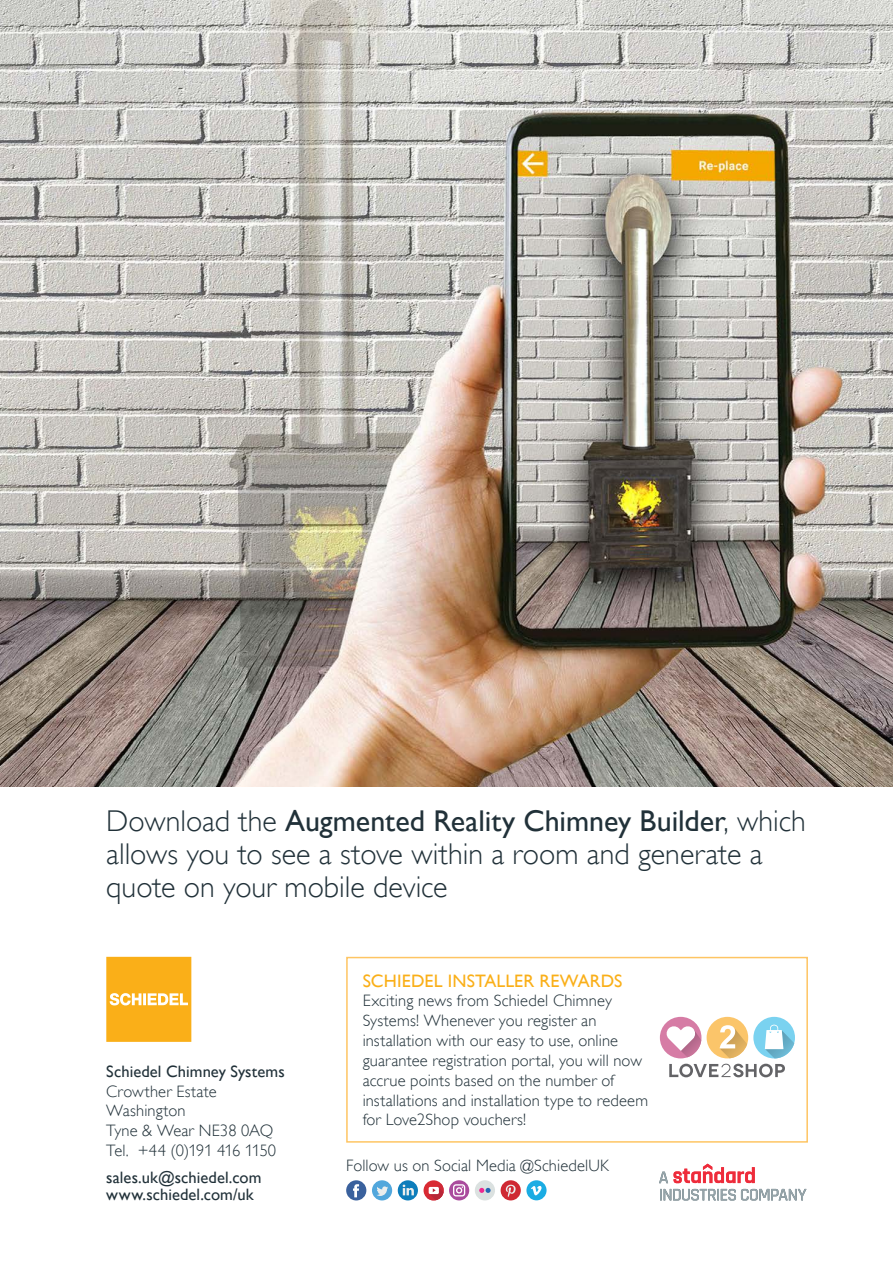
<style>
.page{position:relative;width:893px;height:1263px;background:#fff}
.page>*{position:absolute;margin:0;border:0;box-sizing:border-box;transform-origin:0 0}
.t1{font:300 30px/33px "Gill Alt One";color:#213139}
.t2{font:18px "Gill Alt One";letter-spacing:.005em;color:#faaf18}
.Einf__Abs{font:300 16.5px/19.8px "Gill Alt One";letter-spacing:.005em;color:#213139}
.Einf__Abs-2{font:16.5px "Gill Alt One";letter-spacing:.005em;color:#213139}
.Einf__Abs-3{font:300 16.5px "Gill Alt One";letter-spacing:-.04em;color:#213139}
.s1{font-weight:400}
</style>
<div class="page">
<img style="left:0;top:0;width:893px;height:787px">
<svg style="left:106px;top:957px;width:85px;height:85px;background:#fab52a"></svg>
<svg style="left:660px;top:1189px;width:146px;height:11px"></svg>
<svg style="left:659px;top:1164px;width:96px;height:19px"></svg>
<svg style="left:398px;top:1180px;width:20px;height:20px"></svg>
<svg style="left:403px;top:1184px;width:11px;height:11px"></svg>
<svg style="left:424px;top:1180px;width:20px;height:20px"></svg>
<svg style="left:426px;top:1183px;width:18px;height:18px"></svg>
<div style="left:372px;top:1180px;width:20px;height:20px;background:#52a7dc;border-radius:50%"></div>
<svg style="left:377px;top:1186px;width:11px;height:10px"></svg>
<div style="left:346px;top:1180px;width:20px;height:20px;background:#3a619d;border-radius:50%"></div>
<svg style="left:353px;top:1184px;width:6px;height:13px"></svg>
<svg style="left:449px;top:1180px;width:20px;height:20px"></svg>
<svg style="left:453px;top:1184px;width:12px;height:12px"></svg>
<div style="left:475px;top:1180px;width:20px;height:20px;background:#dbe1e0;border-radius:50%"></div>
<svg style="left:479px;top:1188px;width:12px;height:5px"></svg>
<div style="left:501px;top:1180px;width:20px;height:20px;background:#cf2933;border-radius:50%"></div>
<svg style="left:506px;top:1184px;width:10px;height:13px"></svg>
<div style="left:526px;top:1180px;width:21px;height:20px;background:#1bace3;border-radius:50%"></div>
<svg style="left:531px;top:1186px;width:10px;height:9px"></svg>
<div style="left:346px;top:957px;width:462px;height:186px;background:#fff;border:2px solid #fec563"></div>
<div style="left:660px;top:1017px;width:41px;height:41px;background:#d67ca5;border-radius:50%"></div>
<div style="left:707px;top:1017px;width:41px;height:41px;background:#fbc56a;border-radius:50%"></div>
<div style="left:753px;top:1017px;width:42px;height:41px;background:#7ad2f0;border-radius:50%"></div>
<svg style="left:666px;top:1025px;width:128px;height:52px"></svg>
<p class="t1" style="left:106px;top:804px;width:701px">Download the <span class="s1">Augmented Reality Chimney Builder</span>, which allows you to see a stove within a room and generate a quote on your mobile device</p>
<p class="Einf__Abs-2" style="left:106px;top:1061px;width:180px">Schiedel Chimney Systems</p>
<p class="Einf__Abs" style="left:106px;top:1081px;width:112px">Crowther Estate</p>
<p class="Einf__Abs" style="left:106px;top:1101px;width:81px">Washington</p>
<p class="Einf__Abs" style="left:106px;top:1120px;width:169px">Tyne &amp; Wear NE38 0AQ</p>
<p class="Einf__Abs-3" style="left:106px;top:1141px;width:171px">Tel. +44 (0)191 416 1150</p>
<p class="Einf__Abs-2" style="left:106px;top:1167px;width:157px">sales.uk@schiedel.com</p>
<p class="Einf__Abs-2" style="left:106px;top:1185px;width:149px">www.schiedel.com/uk</p>
<p class="t2" style="left:363px;top:970px;width:261px">SCHIEDEL INSTALLER REWARDS</p>
<p class="Einf__Abs" style="left:363px;top:991px;width:287px">Exciting news from Schiedel Chimney Systems! Whenever you register an installation with our easy to use, online guarantee registration portal, you will now accrue points based on the number of installations and installation type to redeem for Love2Shop vouchers!</p>
<p class="Einf__Abs" style="left:346px;top:1155px;width:264px">Follow us on Social Media @SchiedelUK</p>
</div>
